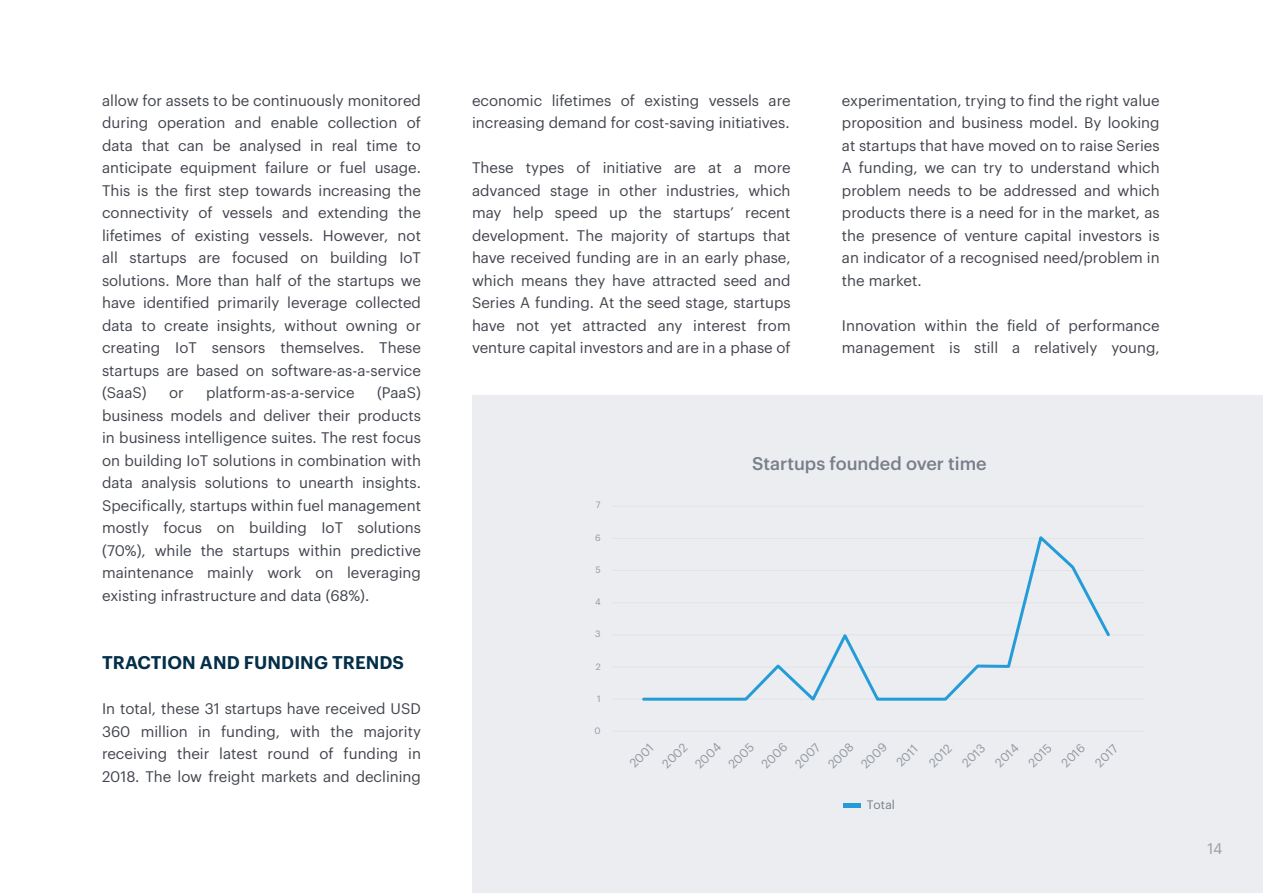
<style>
.page{position:relative;width:1263px;height:893px;background:#fff}
.page>*{position:absolute;margin:0;border:0;box-sizing:border-box;transform-origin:0 0}
.t1{font:600 18px "Graphik";letter-spacing:.005em;color:#032f48}
.t2{font:500 18px "Graphik";color:#787e8a}
.t3{font:15px/22.5px "Graphik";color:#42454e}
.t4{font:15px "Graphik";color:#9b9ea7}
.t5{font:12px "Graphik";color:#91969f}
.t6{font:12px "Graphik";letter-spacing:.01em;color:#787e8a}
.t7{font:9px "Graphik";color:#91969f}
</style>
<div class="page">
<div style="left:472px;top:395px;width:791px;height:498px;background:#ecedf1"></div>
<hr style="left:612px;top:731px;width:532px;height:1px;background:#cccccb">
<hr style="left:612px;top:699px;width:532px;height:1px;background:#cccccb">
<hr style="left:612px;top:667px;width:532px;height:1px;background:#cccccb">
<hr style="left:612px;top:634px;width:532px;height:1px;background:#cccccb">
<hr style="left:612px;top:602px;width:532px;height:1px;background:#cccccb">
<hr style="left:612px;top:570px;width:532px;height:1px;background:#cccccb">
<hr style="left:612px;top:538px;width:532px;height:1px;background:#cccccb">
<hr style="left:612px;top:506px;width:532px;height:1px;background:#cccccb">
<svg style="left:641px;top:536px;width:471px;height:165px"></svg>
<hr style="left:844px;top:803px;width:17px;height:4px;background:#229cd8">
<p class="t3" style="left:102px;top:88px;width:320px">allow for assets to be continuously monitored during operation and enable collection of data that can be analysed in real time to anticipate equipment failure or fuel usage.<br>This is the first step towards increasing the connectivity of vessels and extending the lifetimes of existing vessels. However, not all startups are focused on building IoT solutions. More than half of the startups we have identified primarily leverage collected data to create insights, without owning or creating IoT sensors themselves. These startups are based on software-as-a-service (SaaS)</p>
<p class="t3" style="left:102px;top:380px;width:320px;text-indent:275px">(PaaS) business models and deliver their products in business intelligence suites. The rest focus on building IoT solutions in combination with data analysis solutions to unearth insights.<br>Specifically, startups within fuel management mostly focus on building IoT solutions (70%), while the startups within predictive maintenance mainly work on leveraging existing infrastructure and data (68%).</p>
<p class="t3" style="left:169px;top:380px;width:16px">or</p>
<p class="t3" style="left:206px;top:380px;width:150px">platform-as-a-service</p>
<p class="t1" style="left:102px;top:649px;width:303px">TRACTION AND FUNDING TRENDS</p>
<p class="t3" style="left:102px;top:696px;width:320px;text-align:justify">In total, these 31 startups have received USD 360 million in funding, with the majority receiving their latest round of funding in 2018. The low freight markets and declining</p>
<p class="t3" style="left:472px;top:88px;width:320px">economic lifetimes of existing vessels are increasing demand for cost-saving initiatives.</p>
<p class="t3" style="left:472px;top:155px;width:320px;text-align:justify">These types of initiative are at a more advanced stage in other industries, which may help speed up the startups’ recent development. The majority of startups that have received funding are in an early phase, which means they have attracted seed and Series A funding. At the seed stage, startups have not yet attracted any interest from venture capital investors and are in a phase of</p>
<p class="t3" style="left:842px;top:88px;width:319px;text-align:justify">experimentation, trying to find the right value proposition and business model. By looking at startups that have moved on to raise Series A funding, we can try to understand which problem needs to be addressed and which products there is a need for in the market, as the presence of venture capital investors is an indicator of a recognised need/problem in the market.</p>
<p class="t3" style="left:842px;top:313px;width:319px">Innovation within the field of performance management is still a relatively young,</p>
<p class="t7" style="left:596px;top:498px;width:6px">7</p>
<p class="t7" style="left:595px;top:531px;width:7px">6</p>
<p class="t7" style="left:595px;top:563px;width:7px">5</p>
<p class="t7" style="left:595px;top:595px;width:7px">4</p>
<p class="t7" style="left:595px;top:627px;width:7px">3</p>
<p class="t7" style="left:596px;top:660px;width:6px">2</p>
<p class="t7" style="left:597px;top:692px;width:5px">1</p>
<p class="t7" style="left:594px;top:724px;width:8px">0</p>
<p class="t2" style="left:752px;top:450px;width:236px">Startups founded over time</p>
<p class="t5" style="left:625px;top:759px;width:30px;rotate:-45deg">2001</p>
<p class="t5" style="left:658px;top:760px;width:32px;rotate:-45deg">2002</p>
<p class="t5" style="left:691px;top:760px;width:32px;rotate:-45deg">2004</p>
<p class="t5" style="left:724px;top:760px;width:32px;rotate:-45deg">2005</p>
<p class="t5" style="left:757px;top:760px;width:32px;rotate:-45deg">2006</p>
<p class="t5" style="left:791px;top:760px;width:31px;rotate:-45deg">2007</p>
<p class="t5" style="left:824px;top:760px;width:32px;rotate:-45deg">2008</p>
<p class="t5" style="left:857px;top:760px;width:32px;rotate:-45deg">2009</p>
<p class="t5" style="left:892px;top:758px;width:26px;rotate:-45deg">2011</p>
<p class="t5" style="left:925px;top:758px;width:28px;rotate:-45deg">2012</p>
<p class="t5" style="left:958px;top:759px;width:29px;rotate:-45deg">2013</p>
<p class="t5" style="left:991px;top:759px;width:29px;rotate:-45deg">2014</p>
<p class="t5" style="left:1024px;top:759px;width:29px;rotate:-45deg">2015</p>
<p class="t5" style="left:1057px;top:759px;width:29px;rotate:-45deg">2016</p>
<p class="t5" style="left:1091px;top:758px;width:28px;rotate:-45deg">2017</p>
<p class="t6" style="left:867px;top:796px;width:30px">Total</p>
<p class="t4" style="left:1207px;top:837px;width:17px">14</p>
</div>
